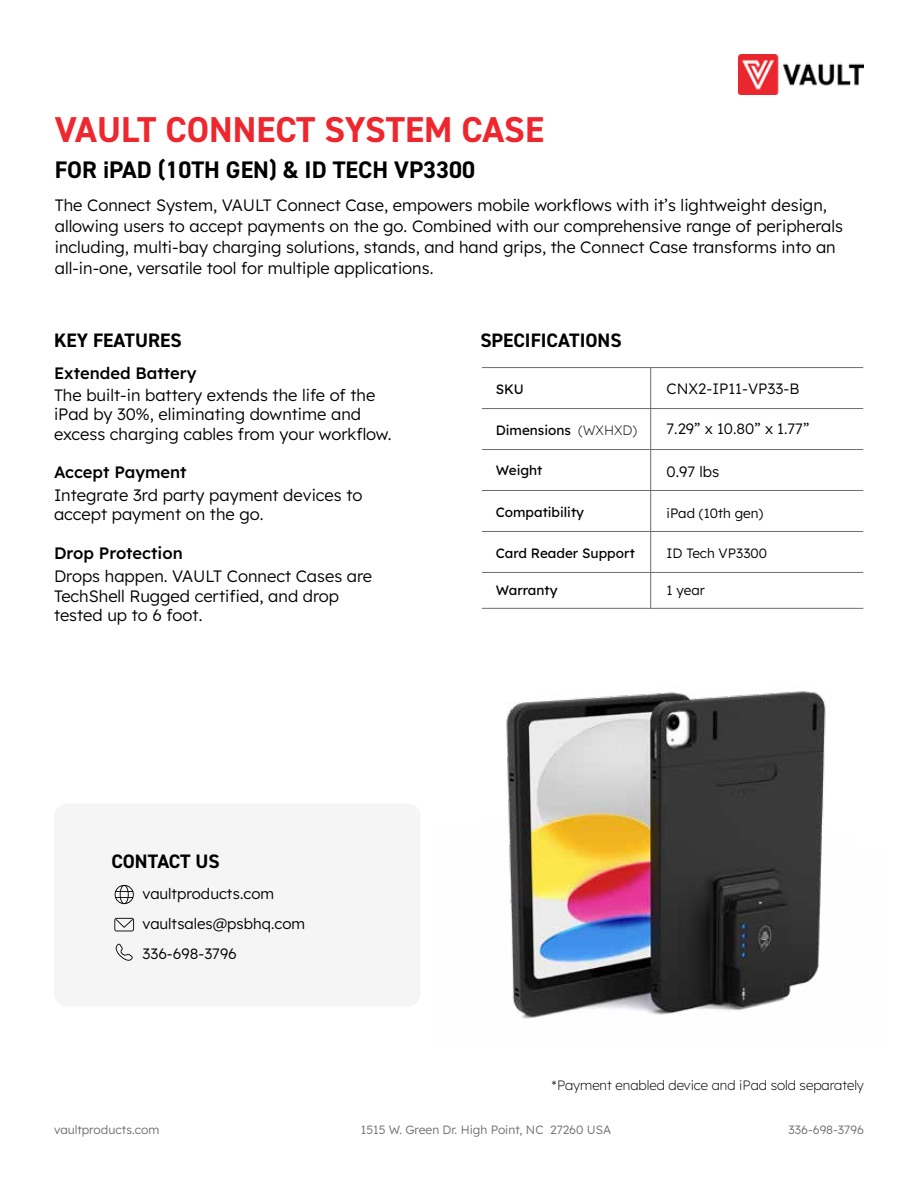
<style>
.page{position:relative;width:918px;height:1188px;background:#fff}
.page>*{position:absolute;margin:0;border:0;box-sizing:border-box;transform-origin:0 0}
.t1{font:700 36px "DIN2014";color:#ee272f}
.t2{font:700 24px "DIN2014";color:#000}
.t3{font:700 19.5px "DIN2014";color:#000}
.t4{font:300 16.5px/19.5px "Lexend";color:#000}
.t5{font:500 16.5px "Lexend";color:#000}
.t6{font:300 15px/30px "Lexend";color:#000}
.t7{font:13.5px "Lexend";color:#000}
.t8{font:200 13.5px "Lexend";color:#000}
.t9{font:300 13.5px "Lexend";color:#000}
.t10{font:300 12px "Lexend";color:#6e6e6e}
.s1{font-weight:200}
</style>
<div class="page">
<img style="left:738px;top:54px;width:126px;height:40px">
<hr style="left:482px;top:608px;width:381px;height:1px;background:#6e6e6e">
<hr style="left:482px;top:408px;width:381px;height:1px;background:#6e6e6e">
<hr style="left:482px;top:449px;width:381px;height:1px;background:#6e6e6e">
<hr style="left:482px;top:490px;width:381px;height:1px;background:#6e6e6e">
<hr style="left:482px;top:367px;width:381px;height:1px;background:#6e6e6e">
<hr style="left:482px;top:531px;width:381px;height:1px;background:#6e6e6e">
<hr style="left:482px;top:572px;width:381px;height:1px;background:#6e6e6e">
<hr style="left:650px;top:368px;width:1px;height:241px;background:#6e6e6e">
<img style="left:506px;top:688px;width:320px;height:331px">
<div style="left:54px;top:804px;width:367px;height:203px;background:#f5f5f5;border-radius:14px"></div>
<svg style="left:114px;top:918px;width:20px;height:13px"></svg>
<svg style="left:116px;top:944px;width:17px;height:17px"></svg>
<svg style="left:115px;top:885px;width:19px;height:19px"></svg>
<h1 class="t1" style="left:55px;top:106px;width:491px">VAULT CONNECT SYSTEM CASE</h1>
<h2 class="t2" style="left:55px;top:153px;width:422px">FOR iPAD (10TH GEN) &amp; ID TECH VP3300</h2>
<p class="t4" style="left:55px;top:193px;width:790px;line-height:21px">The Connect System, VAULT Connect Case, empowers mobile workflows with it’s lightweight design, allowing users to accept payments on the go. Combined with our comprehensive range of peripherals including, multi-bay charging solutions, stands, and hand grips, the Connect Case transforms into an all-in-one, versatile tool for multiple applications.</p>
<p class="t3" style="left:54px;top:327px;width:129px">KEY FEATURES</p>
<p class="t5" style="left:54px;top:361px;width:144px">Extended Battery</p>
<p class="t4" style="left:54px;top:384px;width:339px">The built-in battery extends the life of the iPad by 30%, eliminating downtime and excess charging cables from your workflow.</p>
<p class="t5" style="left:54px;top:461px;width:134px">Accept Payment</p>
<p class="t4" style="left:54px;top:484px;width:310px">Integrate 3rd party payment devices to accept payment on the go.</p>
<p class="t5" style="left:54px;top:541px;width:130px">Drop Protection</p>
<p class="t4" style="left:54px;top:566px;width:320px">Drops happen. VAULT Connect Cases are<br>TechShell Rugged certified, and drop tested up to 6 foot.</p>
<p class="t3" style="left:480px;top:327px;width:143px">SPECIFICATIONS</p>
<p class="t7" style="left:496px;top:379px;width:30px">SKU</p>
<p class="t7" style="left:496px;top:420px;width:143px">Dimensions <span class="s1">(WXHXD)</span></p>
<p class="t7" style="left:496px;top:461px;width:48px">Weight</p>
<p class="t7" style="left:496px;top:502px;width:90px">Compatibility</p>
<p class="t7" style="left:496px;top:543px;width:141px">Card Reader Support</p>
<p class="t7" style="left:496px;top:581px;width:63px">Warranty</p>
<p class="t6" style="left:667px;top:373px;width:134px">CNX2-IP11-VP33-B</p>
<p class="t6" style="left:667px;top:413px;width:144px">7.29” x 10.80” x 1.77”</p>
<p class="t6" style="left:667px;top:456px;width:54px">0.97 lbs</p>
<p class="t9" style="left:667px;top:503px;width:98px">iPad (10th gen)</p>
<p class="t9" style="left:667px;top:543px;width:102px">ID Tech VP3300</p>
<p class="t9" style="left:667px;top:581px;width:40px">1 year</p>
<p class="t3" style="left:111px;top:849px;width:110px">CONTACT US</p>
<p class="t6" style="left:142px;top:878px;width:164px">vaultproducts.com vaultsales@psbhq.com<br>336-698-3796</p>
<p class="t8" style="left:552px;top:1076px;width:314px">*Payment enabled device and iPad sold separately</p>
<p class="t10" style="left:54px;top:1121px;width:107px">vaultproducts.com</p>
<p class="t10" style="left:361px;top:1121px;width:252px">1515 W. Green Dr. High Point, NC 27260 USA</p>
<p class="t10" style="left:788px;top:1121px;width:77px">336-698-3796</p>
</div>
